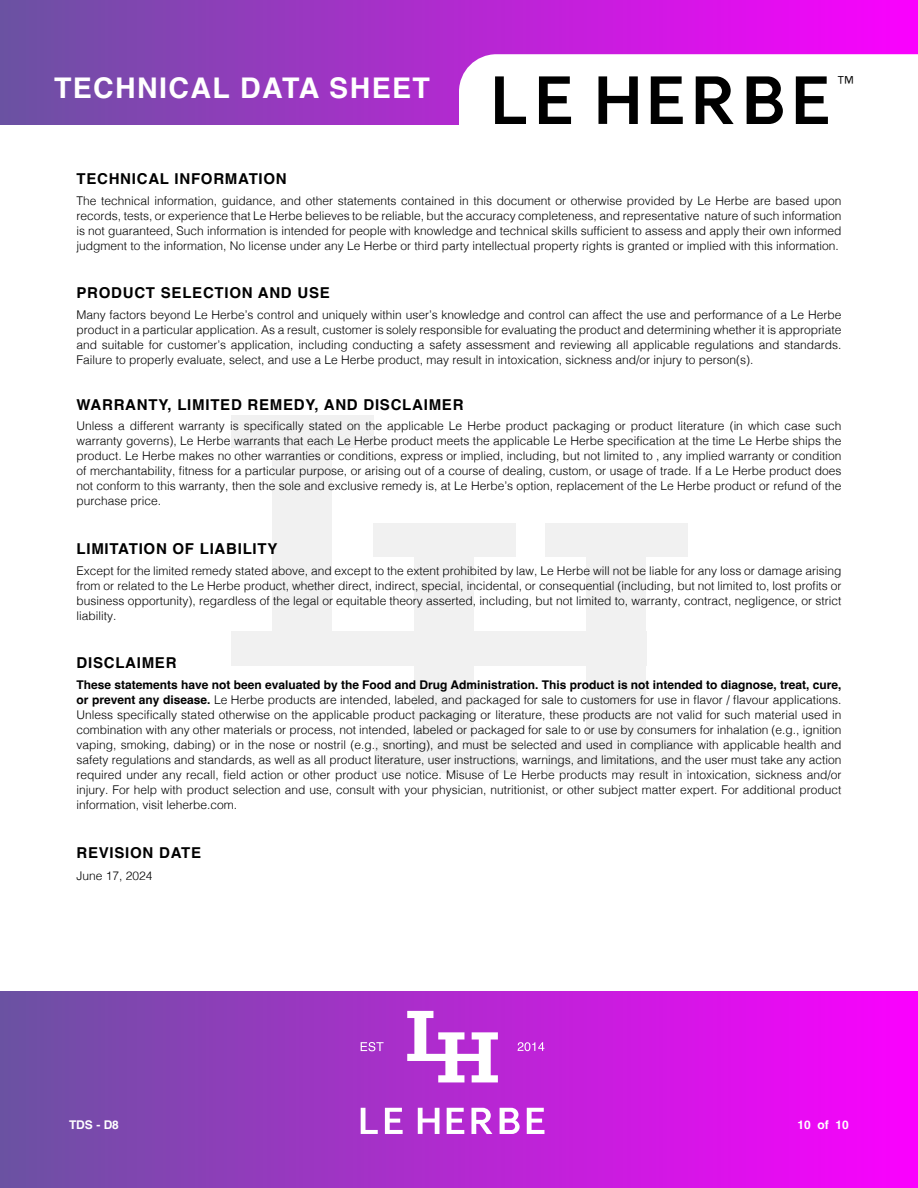
<style>
.page{position:relative;width:918px;height:1188px;background:#fff}
.page>*{position:absolute;margin:0;border:0;box-sizing:border-box;transform-origin:0 0}
.t1{font:700 28.5px "Helvetica";letter-spacing:.05em;color:#fff}
.t2{font:300 18px "Helvetica";color:#000}
.t3{font:700 15px "Helvetica";letter-spacing:.05em;color:#000}
.t4{font:300 12px/15px "Helvetica";color:#000;text-align:justify}
.t5{font:700 12px "Helvetica";color:#fff}
.s1{font-weight:700}
</style>
<div class="page">
<div style="left:0;top:0;width:918px;height:124px;background:linear-gradient(to right,#6a52a2,#fb01fe)"></div>
<div style="left:0;top:992px;width:918px;height:196px;background:linear-gradient(to right,#6a52a2,#fb01fe)"></div>
<svg style="left:527px;top:1108px;width:17px;height:26px"></svg>
<svg style="left:500px;top:1108px;width:20px;height:26px"></svg>
<svg style="left:471px;top:1108px;width:21px;height:26px"></svg>
<svg style="left:447px;top:1108px;width:17px;height:26px"></svg>
<svg style="left:418px;top:1108px;width:21px;height:26px"></svg>
<svg style="left:385px;top:1108px;width:18px;height:26px"></svg>
<svg style="left:361px;top:1108px;width:17px;height:26px"></svg>
<svg style="left:518px;top:1042px;width:26px;height:9px"></svg>
<svg style="left:361px;top:1042px;width:23px;height:9px"></svg>
<svg style="left:407px;top:1011px;width:91px;height:71px"></svg>
<svg style="left:459px;top:54px;width:459px;height:70px"></svg>
<div style="left:231px;top:415px;width:142px;height:33px;background:#f1f1f1"></div>
<div style="left:373px;top:524px;width:142px;height:33px;background:#f1f1f1"></div>
<div style="left:545px;top:524px;width:143px;height:33px;background:#f1f1f1"></div>
<div style="left:272px;top:415px;width:60px;height:251px;background:#f1f1f1"></div>
<div style="left:414px;top:524px;width:60px;height:249px;background:#f1f1f1"></div>
<div style="left:586px;top:524px;width:60px;height:249px;background:#f1f1f1"></div>
<div style="left:546px;top:739px;width:142px;height:34px;background:#f1f1f1"></div>
<div style="left:374px;top:739px;width:142px;height:34px;background:#f1f1f1"></div>
<div style="left:231px;top:631px;width:415px;height:35px;background:#f1f1f1"></div>
<h1 class="t1" style="left:54px;top:70px;width:377px">TECHNICAL DATA SHEET</h1>
<h2 class="t2" style="left:838px;top:68px;width:18px">™</h2>
<p class="t3" style="left:76px;top:169px;width:212px">TECHNICAL INFORMATION</p>
<p class="t4" style="left:76px;top:192px;width:767px">The technical information, guidance, and other statements contained in this document or otherwise provided by Le Herbe are based upon records, tests, or experience that Le Herbe believes to be reliable, but the accuracy completeness, and representative nature of such information is not guaranteed, Such information is intended for people with knowledge and technical skills sufficient to assess and apply their own informed judgment to the information, No license under any Le Herbe or third party intellectual property rights is granted or implied with this information.</p>
<p class="t3" style="left:76px;top:284px;width:255px">PRODUCT SELECTION AND USE</p>
<p class="t4" style="left:76px;top:306px;width:766px">Many factors beyond Le Herbe’s control and uniquely within user’s knowledge and control can affect the use and performance of a Le Herbe product in a particular application. As a result, customer is solely responsible for evaluating the product and determining whether it is appropriate and suitable for customer’s application, including conducting a safety assessment and reviewing all applicable regulations and standards.<br>Failure to properly evaluate, select, and use a Le Herbe product, may result in intoxication, sickness and/or injury to person(s).</p>
<p class="t3" style="left:76px;top:395px;width:389px">WARRANTY, LIMITED REMEDY, AND DISCLAIMER</p>
<p class="t4" style="left:76px;top:418px;width:767px">Unless a different warranty is specifically stated on the applicable Le Herbe product packaging or product literature (in which case such warranty governs), Le Herbe warrants that each Le Herbe product meets the applicable Le Herbe specification at the time Le Herbe ships the product. Le Herbe makes no other warranties or conditions, express or implied, including, but not limited to , any implied warranty or condition of merchantability, fitness for a particular purpose, or arising out of a course of dealing, custom, or usage of trade. If a Le Herbe product does not conform to this warranty, then the sole and exclusive remedy is, at Le Herbe’s option, replacement of the Le Herbe product or refund of the purchase price.</p>
<p class="t3" style="left:76px;top:540px;width:202px">LIMITATION OF LIABILITY</p>
<p class="t4" style="left:76px;top:562px;width:766px">Except for the limited remedy stated above, and except to the extent prohibited by law, Le Herbe will not be liable for any loss or damage arising from or related to the Le Herbe product, whether direct, indirect, special, incidental, or consequential (including, but not limited to, lost profits or business opportunity), regardless of the legal or equitable theory asserted, including, but not limited to, warranty, contract, negligence, or strict liability.</p>
<p class="t3" style="left:76px;top:654px;width:102px">DISCLAIMER</p>
<p class="t4" style="left:76px;top:677px;width:767px"><span class="s1">These statements have not been evaluated by the Food and Drug Administration. This product is not intended to diagnose, treat, cure, or prevent any disease.</span> Le Herbe products are intended, labeled, and packaged for sale to customers for use in flavor / flavour applications.<br>Unless specifically stated otherwise on the applicable product packaging or literature, these products are not valid for such material used in combination with any other materials or process, not intended, labeled or packaged for sale to or use by consumers for inhalation (e.g., ignition vaping, smoking, dabing) or in the nose or nostril (e.g., snorting), and must be selected and used in compliance with applicable health and safety regulations and standards, as well as all product literature, user instructions, warnings, and limitations, and the user must take any action required under any recall, field action or other product use notice. Misuse of Le Herbe products may result in intoxication, sickness and/or injury. For help with product selection and use, consult with your physician, nutritionist, or other subject matter expert. For additional product information, visit leherbe.com.</p>
<p class="t3" style="left:76px;top:844px;width:126px">REVISION DATE</p>
<p class="t4" style="left:76px;top:867px;width:78px">June 17, 2024</p>
<p class="t5" style="left:69px;top:1118px;width:52px">TDS - D8</p>
<p class="t5" style="left:798px;top:1118px;width:53px">10 of 10</p>
</div>
